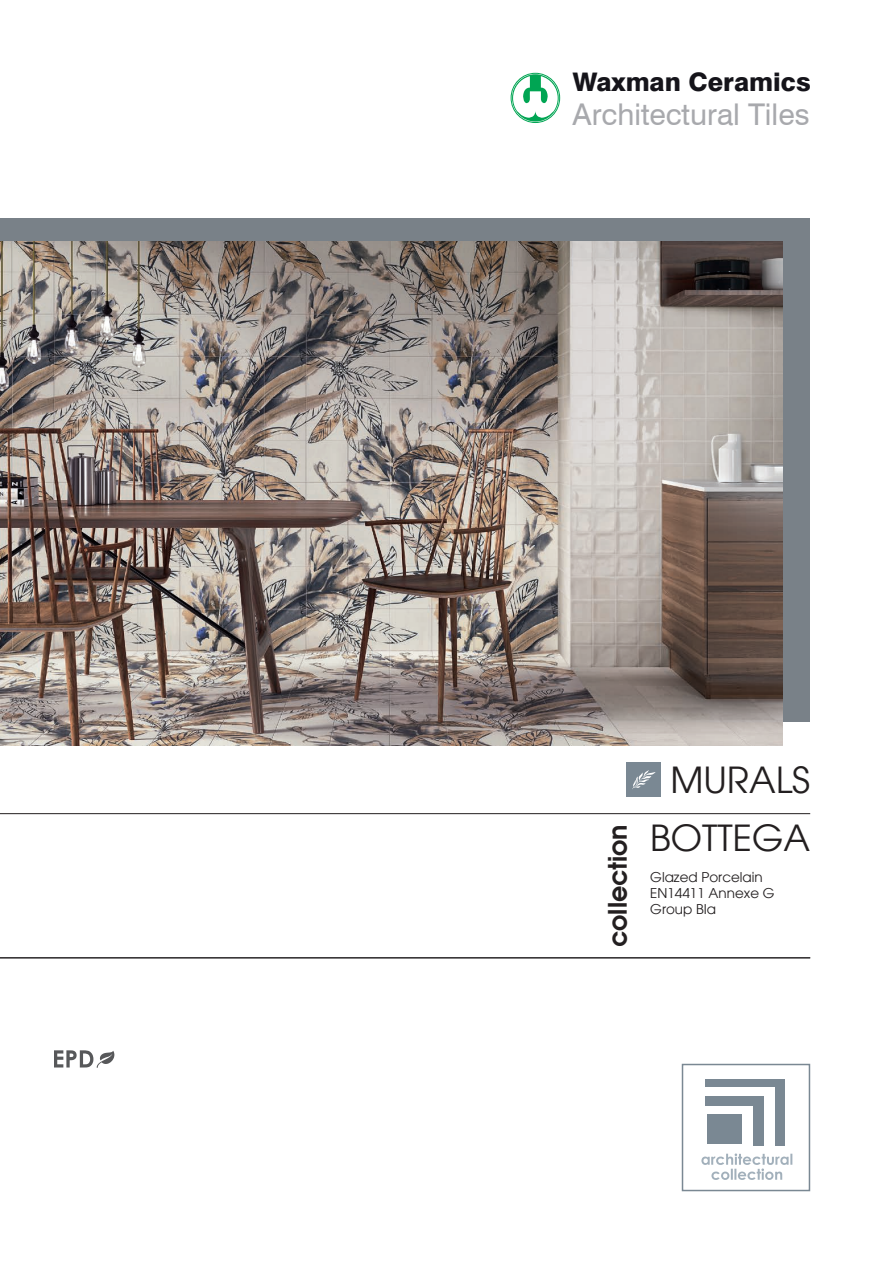
<style>
.page{position:relative;width:893px;height:1263px;background:#fff}
.page>*{position:absolute;margin:0;border:0;box-sizing:border-box;transform-origin:0 0}
.t1{font:36px "Avant Garde";color:#231f20}
.t2{font:30px "Swiss 721 BT";color:#a8a9ad}
.t3{font:800 25.65px "Swiss 721 BT";color:#15141a}
.t4{font:600 25.5px "Avant Garde";color:#231f20}
.t5{font:13.5px/16.2px "Avant Garde";color:#231f20}
</style>
<div class="page">
<svg style="left:510px;top:72px;width:51px;height:51px"></svg>
<div style="left:507px;top:69px;width:57px;height:58px;border:1px solid #fff;border-radius:50%"></div>
<div style="left:0;top:218px;width:810px;height:504px;background:#798188"></div>
<img style="left:0;top:242px;width:782px;height:503px">
<svg style="left:54px;top:1050px;width:60px;height:18px"></svg>
<svg style="left:701px;top:1153px;width:91px;height:27px"></svg>
<div style="left:705px;top:1078px;width:80px;height:67px;background:#7a8893"></div>
<div style="left:705px;top:1087px;width:69px;height:59px;background:#fff"></div>
<div style="left:705px;top:1096px;width:58px;height:50px;background:#7a8893"></div>
<div style="left:705px;top:1106px;width:48px;height:39px;background:#fff"></div>
<div style="left:707px;top:1114px;width:35px;height:30px;background:#7a8893"></div>
<div style="left:682px;top:1064px;width:128px;height:127px;border:2px solid #7a8893"></div>
<hr style="left:0;top:957px;width:810px;height:1px;background:#231f20">
<hr style="left:0;top:813px;width:810px;height:1px;background:#231f20">
<div style="left:627px;top:762px;width:34px;height:34px;background:#7a8893"></div>
<svg style="left:632px;top:770px;width:24px;height:19px"></svg>
<h3 class="t3" style="left:573px;top:67px;width:240px">Waxman Ceramics</h3>
<h2 class="t2" style="left:573px;top:96px;width:239px">Architectural Tiles</h2>
<h1 class="t1" style="left:670px;top:758px;width:141px">MURALS</h1>
<h3 class="t4" style="left:600px;top:947px;width:124px;rotate:-90deg">collection</h3>
<h1 class="t1" style="left:650px;top:817px;width:161px">BOTTEGA</h1>
<p class="t5" style="left:650px;top:869px;width:126px">Glazed Porcelain<br>EN14411 Annexe G<br>Group BIa</p>
</div>
